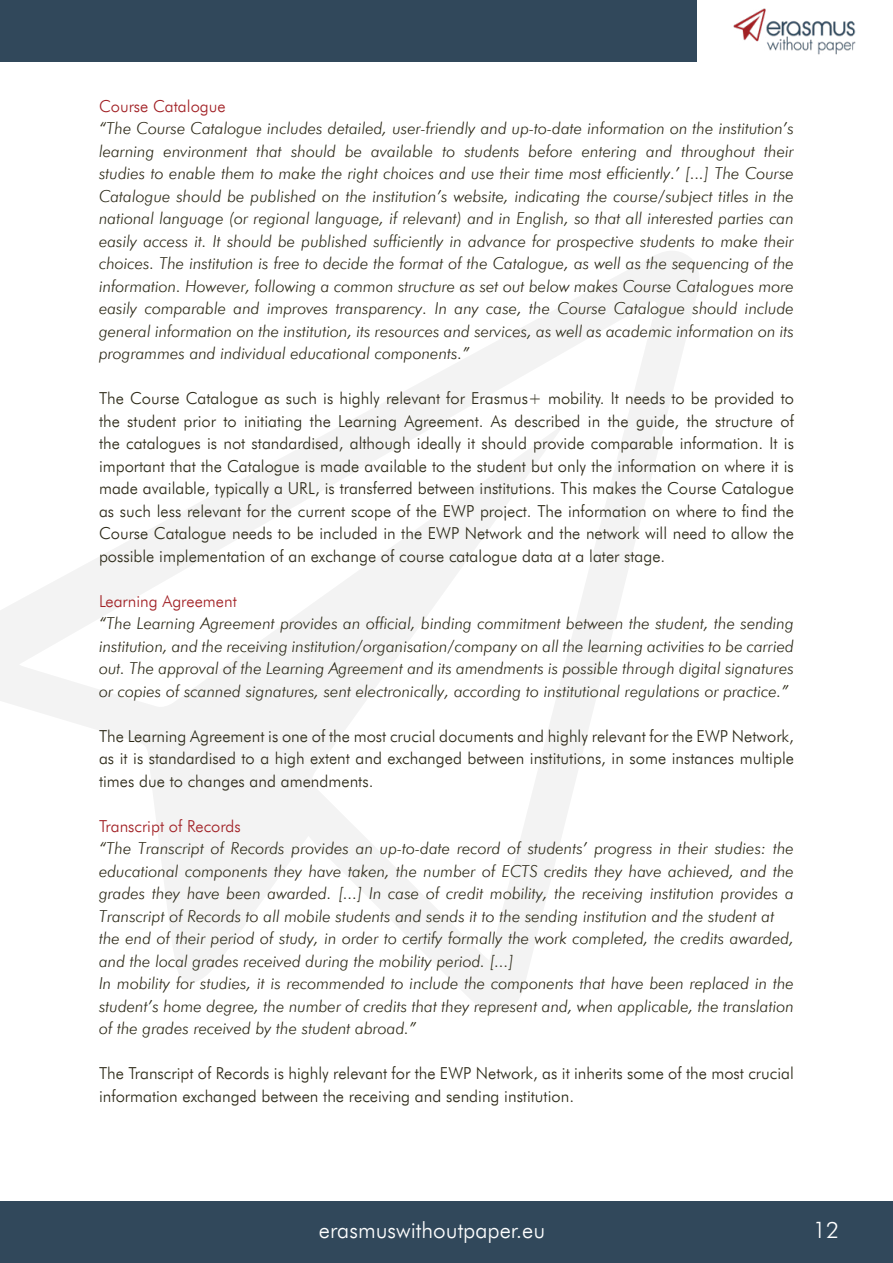
<style>
.page{position:relative;width:893px;height:1263px;background:#fff}
.page>*{position:absolute;margin:0;border:0;box-sizing:border-box;transform-origin:0 0}
.t1{font:300 22.5px "Futura BT";color:#fff}
.t2{font:italic 300 16.5px/22.5px "Futura BT";color:#2c2917;text-align:justify}
.t3{font:300 16.5px/22.5px "Futura BT";color:#2c2917;text-align:justify}
.t4{font:300 16.5px "Futura BT";color:#a12024}
</style>
<div class="page">
<div style="left:0;top:0;width:696px;height:62px;background:#31485b"></div>
<img style="left:733px;top:9px;width:123px;height:45px">
<div style="left:0;top:1201px;width:893px;height:62px;background:#31485b"></div>
<svg style="left:0;top:251px;width:699px;height:761px"></svg>
<p class="t4" style="left:99px;top:96px;width:128px">Course Catalogue</p>
<p class="t2" style="left:99px;top:117px;width:696px">“The Course Catalogue includes detailed, user-friendly and up-to-date information on the institution’s learning environment that should be available to students before entering and throughout their studies to enable them to make the right choices and use their time most efficiently.’ [...] The Course Catalogue should be published on the institution’s website, indicating the course/subject titles in the national language (or regional language, if relevant) and in English, so that all interested parties can easily access it. It should be published sufficiently in advance for prospective students to make their choices. The institution is free to decide the format of the Catalogue, as well as the sequencing of the information. However, following a common structure as set out below makes Course Catalogues more easily comparable and improves transparency. In any case, the Course Catalogue should include general information on the institution, its resources and services, as well as academic information on its programmes and individual educational components.”</p>
<p class="t3" style="left:99px;top:387px;width:696px">The Course Catalogue as such is highly relevant for Erasmus+ mobility. It needs to be provided to the student prior to initiating the Learning Agreement. As described in the guide, the structure of the catalogues is not standardised, although ideally it should provide comparable information. It is important that the Catalogue is made available to the student but only the information on where it is made available, typically a URL, is transferred between institutions. This makes the Course Catalogue as such less relevant for the current scope of the EWP project. The information on where to find the Course Catalogue needs to be included in the EWP Network and the network will need to allow the possible implementation of an exchange of course catalogue data at a later stage.</p>
<p class="t4" style="left:99px;top:591px;width:139px">Learning Agreement</p>
<p class="t2" style="left:99px;top:612px;width:696px">“The Learning Agreement provides an official, binding commitment between the student, the sending institution, and the receiving institution/organisation/company on all the learning activities to be carried out. The approval of the Learning Agreement and its amendments is possible through digital signatures or copies of scanned signatures, sent electronically, according to institutional regulations or practice.”</p>
<p class="t3" style="left:99px;top:724px;width:696px">The Learning Agreement is one of the most crucial documents and highly relevant for the EWP Network, as it is standardised to a high extent and exchanged between institutions, in some instances multiple times due to changes and amendments.</p>
<p class="t4" style="left:99px;top:816px;width:143px">Transcript of Records</p>
<p class="t2" style="left:99px;top:837px;width:696px;text-align:left">“The Transcript of Records provides an up-to-date record of students’ progress in their studies: the educational components they have taken, the number of ECTS credits they have achieved, and the grades they have been awarded. [...] In case of credit mobility, the receiving institution provides a Transcript of Records to all mobile students and sends it to the sending institution and the student at the end of their period of study, in order to certify formally the work completed, the credits awarded, and the local grades received during the mobility period. [...]<br>In mobility for studies, it is recommended to include the components that have been replaced in the student’s home degree, the number of credits that they represent and, when applicable, the translation of the grades received by the student abroad.”</p>
<p class="t3" style="left:99px;top:1062px;width:696px">The Transcript of Records is highly relevant for the EWP Network, as it inherits some of the most crucial information exchanged between the receiving and sending institution.</p>
<h1 class="t1" style="left:319px;top:1217px;width:228px">erasmuswithoutpaper.eu</h1>
<h1 class="t1" style="left:813px;top:1217px;width:27px">12</h1>
</div>
